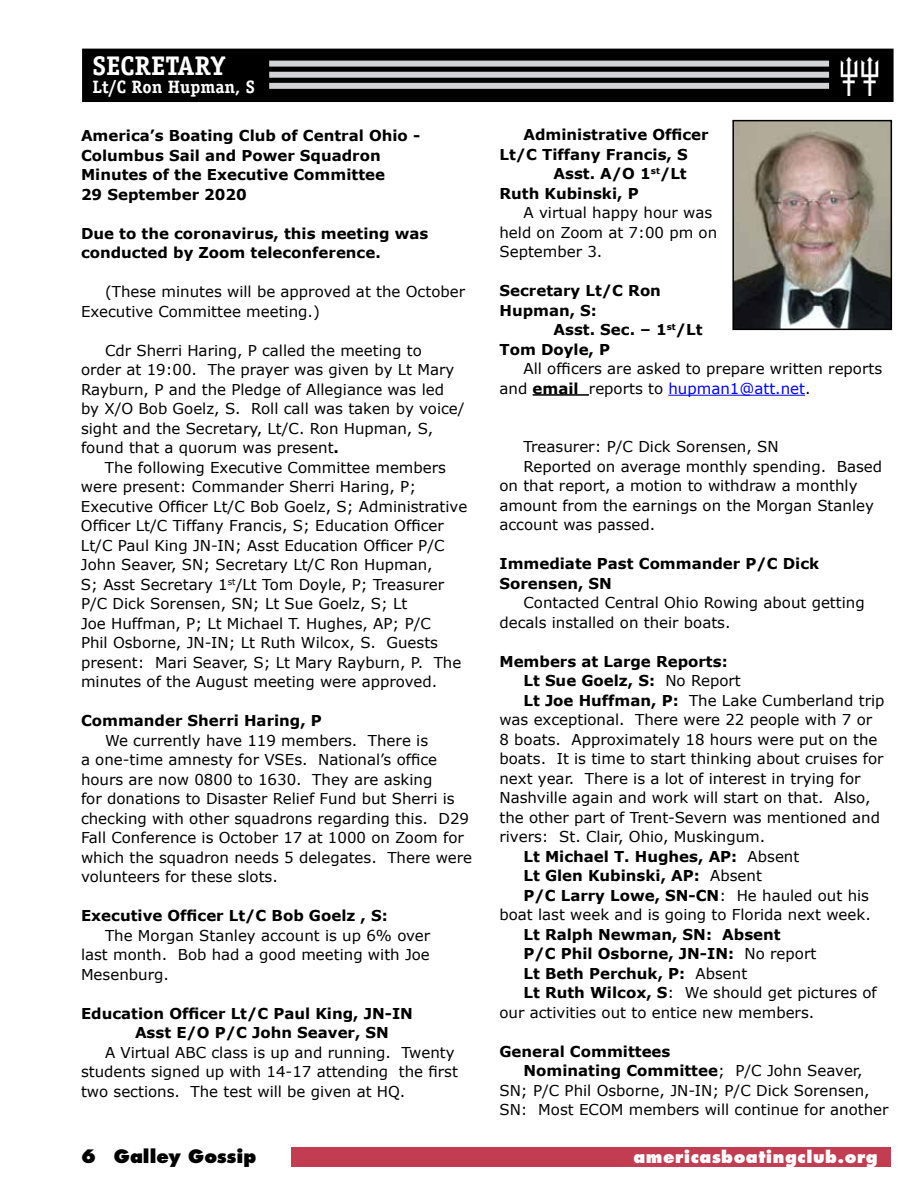
<style>
.page{position:relative;width:918px;height:1188px;background:#fff}
.page>*{position:absolute;margin:0;border:0;box-sizing:border-box;transform-origin:0 0}
.t1{font:700 27px "Officina Serif";color:#fff}
.t2{font:700 18px "Officina Serif";color:#fff}
.t3{font:800 18px "Futura";color:#000}
.t4{font:800 16.5px "Futura";letter-spacing:.03em;color:#fff}
.t5{font:15px/19.5px "Verdana";color:#000}
.t6{font:700 15px/19.5px "Verdana";color:#000}
.s1{font-weight:700}
.s2{color:#00f}
.s3{font-weight:400}
</style>
<div class="page">
<div style="left:292px;top:1148px;width:599px;height:19px;background:#c23d51"></div>
<img style="left:735px;top:123px;width:154px;height:204px">
<div style="left:732px;top:120px;width:160px;height:210px;border:2px solid #000"></div>
<div style="left:83px;top:49px;width:810px;height:52px;background:#000"></div>
<div style="left:82px;top:49px;width:812px;height:53px;border:2px solid #000"></div>
<div style="left:269px;top:61px;width:560px;height:6px;background:#d1d3d4"></div>
<div style="left:269px;top:72px;width:560px;height:6px;background:#d1d3d4"></div>
<div style="left:269px;top:83px;width:560px;height:6px;background:#d1d3d4"></div>
<img style="left:840px;top:56px;width:39px;height:40px">
<hr style="left:533px;top:394px;width:56px;height:2px;background:#000">
<hr style="left:668px;top:395px;width:137px;height:1px;background:#00f">
<h1 class="t1" style="left:93px;top:49px;width:135px">SECRETARY</h1>
<p class="t2" style="left:93px;top:76px;width:164px">Lt/C Ron Hupman, S</p>
<p class="t6" style="left:81px;top:126px;width:341px">America’s Boating Club of Central Ohio -<br>Columbus Sail and Power Squadron<br>Minutes of the Executive Committee<br>29 September 2020</p>
<p class="t6" style="left:81px;top:223px;width:349px">Due to the coronavirus, this meeting was conducted by Zoom teleconference.</p>
<p class="t5" style="left:81px;top:282px;width:386px;text-indent:24px">(These minutes will be approved at the October<br>Executive Committee meeting.)</p>
<p class="t5" style="left:81px;top:340px;width:385px;text-indent:24px">Cdr Sherri Haring, P called the meeting to order at 19:00. The prayer was given by Lt Mary Rayburn, P and the Pledge of Allegiance was led by X/O Bob Goelz, S. Roll call was taken by voice/ sight and the Secretary, Lt/C. Ron Hupman, S, found that a quorum was present<span class="s1">.</span></p>
<p class="t5" style="left:81px;top:457px;width:388px;text-indent:24px">The following Executive Committee members were present: Commander Sherri Haring, P; Executive Officer Lt/C Bob Goelz, S; Administrative Officer Lt/C Tiffany Francis, S; Education Officer Lt/C Paul King JN-IN; Asst Education Officer P/C John Seaver, SN; Secretary Lt/C Ron Hupman,<br>S; Asst Secretary 1<sup>st</sup>/Lt Tom Doyle, P; Treasurer P/C Dick Sorensen, SN; Lt Sue Goelz, S; Lt<br>Joe Huffman, P; Lt Michael T. Hughes, AP; P/C<br>Phil Osborne, JN-IN; Lt Ruth Wilcox, S. Guests present: Mari Seaver, S; Lt Mary Rayburn, P. The minutes of the August meeting were approved.</p>
<p class="t6" style="left:81px;top:711px;width:242px">Commander Sherri Haring, P</p>
<p class="t5" style="left:81px;top:730px;width:393px;text-indent:24px">We currently have 119 members. There is<br>a one-time amnesty for VSEs. National’s office hours are now 0800 to 1630. They are asking<br>for donations to Disaster Relief Fund but Sherri is checking with other squadrons regarding this. D29<br>Fall Conference is October 17 at 1000 on Zoom for which the squadron needs 5 delegates. There were volunteers for these slots.</p>
<p class="t6" style="left:81px;top:906px;width:308px">Executive Officer Lt/C Bob Goelz , S:</p>
<p class="t5" style="left:81px;top:925px;width:351px;text-align:justify;text-indent:24px">The Morgan Stanley account is up 6% over last month. Bob had a good meeting with Joe Mesenburg.</p>
<p class="t6" style="left:135px;top:1003px;width:279px;text-indent:-54px">Education Officer Lt/C Paul King, JN-IN<br>Asst E/O P/C John Seaver, SN</p>
<p class="t5" style="left:81px;top:1042px;width:379px;text-indent:24px">A Virtual ABC class is up and running. Twenty students signed up with 14-17 attending the first two sections. The test will be given at HQ.</p>
<p class="t6" style="left:500px;top:125px;width:211px;text-indent:24px">Administrative Officer<br>Lt/C Tiffany Francis, S</p>
<p class="t6" style="left:499px;top:164px;width:189px;text-indent:54px">Asst. A/O 1<sup>st</sup>/Lt<br>Ruth Kubinski, P</p>
<p class="t5" style="left:499px;top:203px;width:219px;text-indent:24px">A virtual happy hour was held on Zoom at 7:00 pm on<br>September 3.</p>
<p class="t6" style="left:499px;top:281px;width:163px">Secretary Lt/C Ron<br>Hupman, S:</p>
<p class="t6" style="left:499px;top:320px;width:205px;text-indent:54px">Asst. Sec. – 1<sup>st</sup>/Lt<br>Tom Doyle, P</p>
<p class="t5" style="left:499px;top:359px;width:384px;text-indent:24px">All officers are asked to prepare written reports and <span class="s1">email</span> reports to <span class="s2">hupman1@att.net</span>.</p>
<p class="t5" style="left:523px;top:437px;width:257px">Treasurer: P/C Dick Sorensen, SN</p>
<p class="t5" style="left:523px;top:457px;width:360px">Reported on average monthly spending. Based</p>
<p class="t5" style="left:499px;top:476px;width:360px">on that report, a motion to withdraw a monthly</p>
<p class="t5" style="left:499px;top:496px;width:376px">amount from the earnings on the Morgan Stanley</p>
<p class="t5" style="left:499px;top:515px;width:157px">account was passed.</p>
<p class="t6" style="left:499px;top:554px;width:321px">Immediate Past Commander P/C Dick<br>Sorensen, SN</p>
<p class="t5" style="left:499px;top:593px;width:367px;text-indent:24px">Contacted Central Ohio Rowing about getting decals installed on their boats.</p>
<p class="t6" style="left:499px;top:651px;width:230px">Members at Large Reports:</p>
<p class="t6" style="left:523px;top:671px;width:219px">Lt Sue Goelz, S: <span class="s3">No Report</span></p>
<p class="t5" style="left:523px;top:691px;width:363px"><span class="s1">Lt Joe Huffman, P:</span> The Lake Cumberland trip</p>
<p class="t5" style="left:499px;top:710px;width:374px">was exceptional. There were 22 people with 7 or</p>
<p class="t5" style="left:499px;top:730px;width:380px">8 boats. Approximately 18 hours were put on the</p>
<p class="t5" style="left:499px;top:749px;width:386px">boats. It is time to start thinking about cruises for</p>
<p class="t5" style="left:499px;top:769px;width:363px">next year. There is a lot of interest in trying for</p>
<p class="t5" style="left:499px;top:788px;width:373px">Nashville again and work will start on that. Also,</p>
<p class="t5" style="left:499px;top:808px;width:382px">the other part of Trent-Severn was mentioned and</p>
<p class="t5" style="left:499px;top:827px;width:267px">rivers: St. Clair, Ohio, Muskingum.</p>
<p class="t6" style="left:523px;top:846px;width:277px">Lt Michael T. Hughes, AP: <span class="s3">Absent</span></p>
<p class="t6" style="left:523px;top:866px;width:240px">Lt Glen Kubinski, AP: <span class="s3">Absent</span></p>
<p class="t6" style="left:523px;top:885px;width:347px">P/C Larry Lowe, SN-CN<span class="s3">: He hauled out his</span></p>
<p class="t5" style="left:499px;top:905px;width:373px">boat last week and is going to Florida next week.</p>
<p class="t6" style="left:523px;top:924px;width:259px">Lt Ralph Newman, SN: Absent</p>
<p class="t6" style="left:523px;top:944px;width:294px">P/C Phil Osborne, JN-IN: <span class="s3">No report</span></p>
<p class="t6" style="left:523px;top:963px;width:225px">Lt Beth Perchuk, P: <span class="s3">Absent</span></p>
<p class="t5" style="left:523px;top:983px;width:355px"><span class="s1">Lt Ruth Wilcox, S</span>: We should get pictures of</p>
<p class="t5" style="left:499px;top:1003px;width:316px">our activities out to entice new members.</p>
<p class="t6" style="left:499px;top:1041px;width:173px">General Committees</p>
<p class="t6" style="left:523px;top:1061px;width:341px">Nominating Committee<span class="s3">; P/C John Seaver,</span></p>
<p class="t5" style="left:499px;top:1081px;width:372px">SN; P/C Phil Osborne, JN-IN; P/C Dick Sorensen,</p>
<p class="t5" style="left:499px;top:1100px;width:391px">SN: Most ECOM members will continue for another</p>
<p class="t3" style="left:81px;top:1145px;width:177px">6 Galley Gossip</p>
<p class="t4" style="left:633px;top:1146px;width:246px">americasboatingclub.org</p>
</div>
